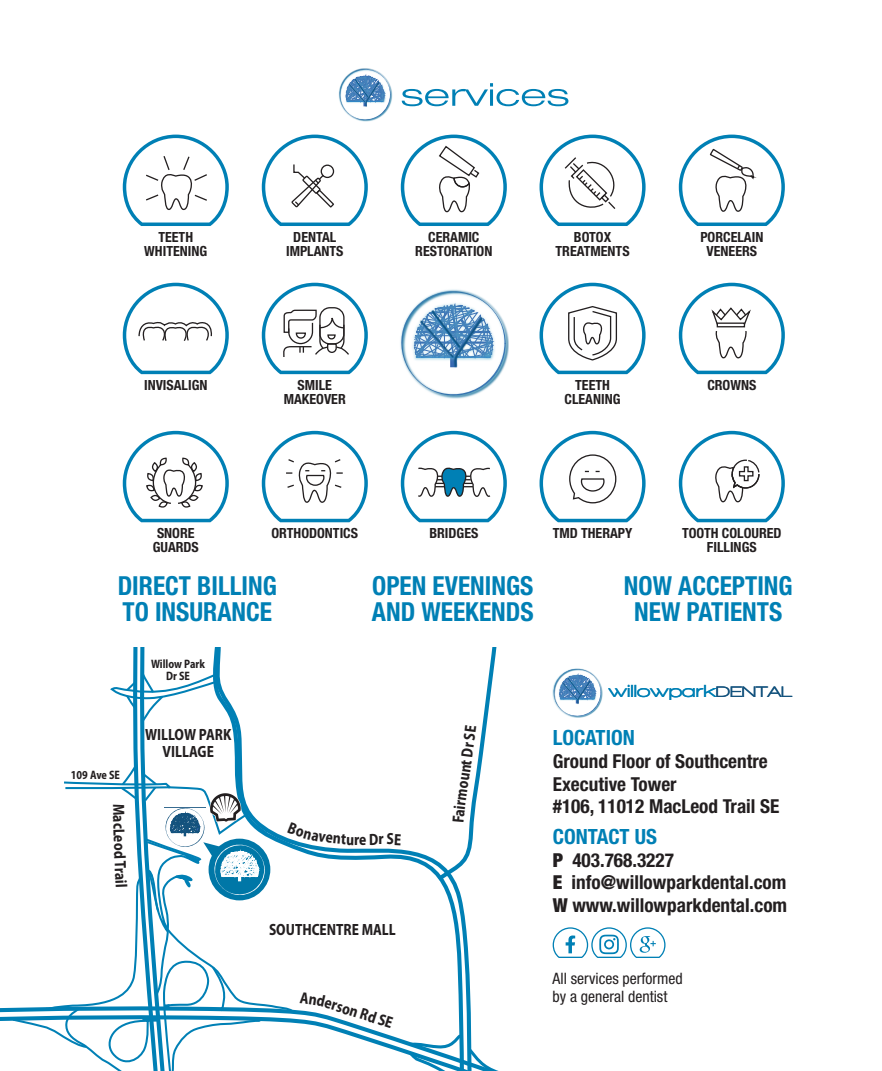
<style>
.page{position:relative;width:882px;height:1071px;background:#fff}
.page>*{position:absolute;margin:0;border:0;box-sizing:border-box;transform-origin:0 0}
.t1{font:700 condensed 26.25px/26.2px "Helvetica Neue LT Std";color:#0080b5}
.t2{font:700 condensed 21px "Helvetica Neue LT Std";color:#0080b5}
.t3{font:700 condensed 19.25px/22.8px "Helvetica Neue LT Std";color:#231f20}
.t4{font:900 17.85px "Walkway Expand";color:#0080b5}
.t5{font:700 semi-condensed 16.28px/16.3px "Myriad Pro";color:#231f20;text-align:center;scale:.9 1}
.t6{font:condensed 15.75px/17.5px "Helvetica Neue LT Std";color:#231f20}
.t7{font:700 condensed 14px/14px "Helvetica Neue LT Std";color:#231f20;text-align:center}
.t8{font:700 semi-condensed 12.25px/12.2px "Myriad Pro";color:#231f20;text-align:center;scale:.9 1}
.s1{font-size:15.58px;color:#13527d}
.s2{font-weight:900}
</style>
<div class="page">
<svg style="left:402px;top:83px;width:166px;height:23px"></svg>
<img style="left:362px;top:88px;width:30px;height:34px">
<svg style="left:339px;top:68px;width:52px;height:53px"></svg>
<img style="left:359px;top:76px;width:27px;height:37px">
<img style="left:342px;top:77px;width:30px;height:31px">
<img style="left:348px;top:72px;width:27px;height:31px">
<svg style="left:123px;top:135px;width:106px;height:91px"></svg>
<svg style="left:262px;top:135px;width:106px;height:91px"></svg>
<svg style="left:401px;top:135px;width:106px;height:91px"></svg>
<svg style="left:540px;top:135px;width:106px;height:91px"></svg>
<svg style="left:679px;top:135px;width:106px;height:91px"></svg>
<svg style="left:123px;top:431px;width:106px;height:91px"></svg>
<svg style="left:262px;top:431px;width:106px;height:91px"></svg>
<svg style="left:401px;top:431px;width:106px;height:91px"></svg>
<svg style="left:540px;top:431px;width:106px;height:91px"></svg>
<svg style="left:679px;top:431px;width:106px;height:91px"></svg>
<svg style="left:123px;top:283px;width:106px;height:91px"></svg>
<svg style="left:400px;top:289px;width:106px;height:109px"></svg>
<img style="left:441px;top:305px;width:55px;height:75px">
<img style="left:407px;top:308px;width:60px;height:63px">
<img style="left:419px;top:297px;width:54px;height:64px">
<svg style="left:540px;top:283px;width:106px;height:91px"></svg>
<svg style="left:679px;top:283px;width:106px;height:91px"></svg>
<svg style="left:262px;top:283px;width:106px;height:91px"></svg>
<svg style="left:553px;top:927px;width:113px;height:31px"></svg>
<img style="left:572px;top:685px;width:31px;height:33px">
<svg style="left:553px;top:668px;width:48px;height:49px"></svg>
<img style="left:572px;top:675px;width:25px;height:34px">
<img style="left:556px;top:676px;width:27px;height:29px">
<img style="left:562px;top:672px;width:24px;height:29px">
<svg style="left:0;top:647px;width:499px;height:424px"></svg>
<p class="t7" style="left:144px;top:230px;width:64px">TEETH<br>WHITENING</p>
<p class="t7" style="left:286px;top:230px;width:59px">DENTAL<br>IMPLANTS</p>
<p class="t7" style="left:415px;top:230px;width:79px">CERAMIC<br>RESTORATION</p>
<p class="t7" style="left:556px;top:230px;width:76px">BOTOX<br>TREATMENTS</p>
<p class="t7" style="left:700px;top:230px;width:64px">PORCELAIN<br>VENEERS</p>
<p class="t7" style="left:144px;top:378px;width:65px">INVISALIGN</p>
<p class="t7" style="left:284px;top:378px;width:63px">SMILE<br>MAKEOVER</p>
<p class="t7" style="left:565px;top:378px;width:57px">TEETH<br>CLEANING</p>
<p class="t7" style="left:707px;top:378px;width:51px">CROWNS</p>
<p class="t7" style="left:153px;top:526px;width:48px">SNORE<br>GUARDS</p>
<p class="t7" style="left:429px;top:526px;width:50px">BRIDGES</p>
<p class="t7" style="left:553px;top:526px;width:81px">TMD THERAPY</p>
<p class="t7" style="left:682px;top:526px;width:101px">TOOTH COLOURED<br>FILLINGS</p>
<p class="t7" style="left:272px;top:526px;width:88px">ORTHODONTICS</p>
<h1 class="t1" style="left:118px;top:572px;width:161px">DIRECT BILLING<br>TO INSURANCE</h1>
<h1 class="t1" style="left:372px;top:572px;width:163px">OPEN EVENINGS<br>AND WEEKENDS</h1>
<h1 class="t1" style="left:624px;top:572px;width:170px;text-align:center">NOW ACCEPTING<br>NEW PATIENTS</h1>
<p class="t8" style="left:151px;top:658px;width:61px">Willow Park<br>Dr SE</p>
<p class="t8" style="left:71px;top:768px;width:56px">109 Ave SE</p>
<p class="t5" style="left:127px;top:822px;width:65px;rotate:88deg">cLeod Tra</p>
<p class="t5" style="left:145px;top:726px;width:97px">WILLOW PARK<br>VILLAGE</p>
<p class="t5" style="left:354px;top:831px;width:7px">r</p>
<p class="t5" style="left:379px;top:830px;width:7px">r</p>
<p class="t5" style="left:269px;top:921px;width:142px">SOUTHCENTRE MALL</p>
<p class="t5" style="left:346px;top:999px;width:59px;rotate:18deg">on Rd SE</p>
<p class="t5" style="left:458px;top:756px;width:37px;rotate:-83deg">Dr SE</p>
<p class="t4" style="left:609px;top:681px;width:185px">willowpark<span class="s1">DENTAL</span></p>
<h2 class="t2" style="left:553px;top:725px;width:84px">LOCATION</h2>
<h3 class="t3" style="left:553px;top:749px;width:228px">Ground Floor of Southcentre<br>Executive Tower<br>#106, 11012 MacLeod Trail SE</h3>
<h2 class="t2" style="left:553px;top:824px;width:106px">CONTACT US</h2>
<h3 class="t3" style="left:553px;top:848px;width:236px"><span class="s2">P</span> 403.768.3227<br><span class="s2">E</span> info@willowparkdental.com<br><span class="s2">W</span> www.willowparkdental.com</h3>
<p class="t6" style="left:553px;top:970px;width:132px">All services performed by a general dentist</p>
</div>
